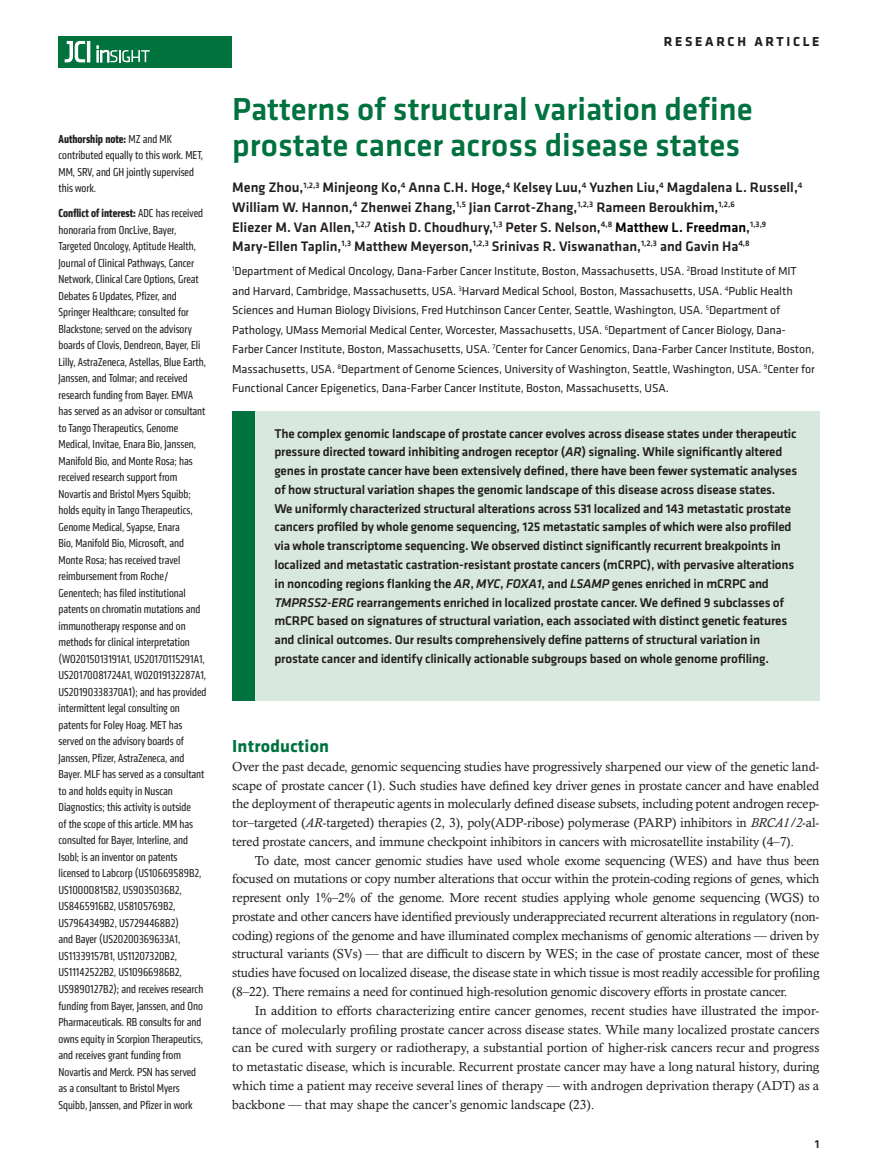
<style>
.page{position:relative;width:878px;height:1175px;background:#fff}
.page>*{position:absolute;margin:0;border:0;box-sizing:border-box;transform-origin:0 0}
.Head_level_1{font:500 33px/36px "Klavika Basic";color:#00723e}
.Head_level_2{font:700 18px "Klavika";letter-spacing:.01em;color:#00723e}
.Authors{font:500 14.25px/19.5px "Klavika Basic";color:#231f20}
.t1{font:700 13.5px "Klavika Basic";letter-spacing:.2em;color:#231f20}
.Normal_first{font:13.2px/18.8px "Calisto MT Std";letter-spacing:-.01em;color:#231f20;text-align:justify}
.Abstract_standfirst{font:500 13.2px/18.8px "Klavika Basic";letter-spacing:-.015em;color:#231f20}
.Info_box{font:condensed 12px/16.5px "Klavika";color:#231f20}
.Affiliations{font:12px/19.5px "Klavika";letter-spacing:-.01em;color:#231f20}
.t2{font:500 12px "Klavika Basic";color:#231f20}
.s1{font-weight:700}
.s2{color:#000}
.s3{font-style:italic}
</style>
<div class="page">
<div style="left:59px;top:36px;width:173px;height:31px;background:#00723e"></div>
<hr style="left:87px;top:41px;width:3px;height:21px;background:#fff">
<svg style="left:64px;top:41px;width:21px;height:22px"></svg>
<svg style="left:97px;top:46px;width:53px;height:16px"></svg>
<div style="left:232px;top:411px;width:587px;height:289px;background:#d8e8df"></div>
<div style="left:232px;top:411px;width:22px;height:289px;background:#00723e"></div>
<p class="Info_box" style="left:59px;top:130px;width:146px"><span class="s1">Authorship note:</span> MZ and MK contributed equally to this work. MET,<br>MM, SRV, and GH jointly supervised this work.</p>
<p class="Info_box" style="left:59px;top:205px;width:149px"><span class="s1">Conflict of interest:</span> ADC has received honoraria from OncLive, Bayer, Targeted Oncology, Aptitude Health, Journal of Clinical Pathways, Cancer Network, Clinical Care Options, Great Debates &amp; Updates, Pfizer, and Springer Healthcare; consulted for Blackstone; served on the advisory boards of Clovis, Dendreon, Bayer, Eli Lilly, AstraZeneca, Astellas, Blue Earth, Janssen, and Tolmar; and received research funding from Bayer. EMVA has served as an advisor or consultant to Tango Therapeutics, Genome Medical, Invitae, Enara Bio, Janssen, Manifold Bio, and Monte Rosa; has received research support from Novartis and Bristol Myers Squibb; holds equity in Tango Therapeutics, Genome Medical, Syapse, Enara<br>Bio, Manifold Bio, Microsoft, and Monte Rosa; has received travel reimbursement from Roche/ Genentech; has filed institutional patents on chromatin mutations and immunotherapy response and on methods for clinical interpretation (WO2015013191A1, US20170115291A1, US20170081724A1, WO2019132287A1, US20190338370A1); and has provided intermittent legal consulting on patents for Foley Hoag. MET has served on the advisory boards of Janssen, Pfizer, AstraZeneca, and Bayer. MLF has served as a consultant to and holds equity in Nuscan Diagnostics; this activity is outside<br>of the scope of this article. MM has consulted for Bayer, Interline, and Isobl; is an inventor on patents licensed to Labcorp (US10669589B2, US10000815B2, US9035036B2, US8465916B2, US8105769B2, US7964349B2, US7294468B2)<br>and Bayer (US20200369633A1, US11339157B1, US11207320B2, US11142522B2, US10966986B2, US9890127B2); and receives research funding from Bayer, Janssen, and Ono Pharmaceuticals. RB consults for and owns equity in Scorpion Therapeutics, and receives grant funding from Novartis and Merck. PSN has served as a consultant to Bristol Myers Squibb, Janssen, and Pfizer in work</p>
<p class="t1" style="left:663px;top:32px;width:157px">RESEARCH ARTICLE</p>
<p class="Head_level_1" style="left:232px;top:91px;width:522px">Patterns of structural variation define prostate cancer across disease states</p>
<p class="Authors" style="left:232px;top:178px;width:572px">Meng Zhou,<sup>1,2,3</sup> Minjeong Ko,<sup>4</sup> Anna C.H. Hoge,<sup>4</sup> Kelsey Luu,<sup>4</sup> Yuzhen Liu,<sup>4</sup> Magdalena L. Russell,<sup>4<br></sup>William W. Hannon,<sup>4</sup> Zhenwei Zhang,<sup>1,5</sup> Jian Carrot-Zhang,<sup>1,2,3</sup> Rameen Beroukhim,<sup>1,2,6<br></sup>Eliezer M. Van Allen,<sup>1,2,7</sup> Atish D. Choudhury,<sup>1,3</sup> Peter S. Nelson,<sup>4,8</sup> <span class="s2">Matthew L. Freedman</span>,<sup>1,3,9<br></sup>Mary-Ellen Taplin,<sup>1,3</sup> Matthew Meyerson,<sup>1,2,3</sup> Srinivas R. Viswanathan,<sup>1,2,3</sup> and Gavin Ha<sup>4,8</sup></p>
<p class="Affiliations" style="left:232px;top:261px;width:584px"><sup>1</sup>Department of Medical Oncology, Dana-Farber Cancer Institute, Boston, Massachusetts, USA. <sup>2</sup>Broad Institute of MIT and Harvard, Cambridge, Massachusetts, USA. <sup>3</sup>Harvard Medical School, Boston, Massachusetts, USA. <sup>4</sup>Public Health Sciences and Human Biology Divisions, Fred Hutchinson Cancer Center, Seattle, Washington, USA. <sup>5</sup>Department of Pathology, UMass Memorial Medical Center, Worcester, Massachusetts, USA. <sup>6</sup>Department of Cancer Biology, Dana-Farber Cancer Institute, Boston, Massachusetts, USA. <sup>7</sup>Center for Cancer Genomics, Dana-Farber Cancer Institute, Boston, Massachusetts, USA. <sup>8</sup>Department of Genome Sciences, University of Washington, Seattle, Washington, USA. <sup>9</sup>Center for Functional Cancer Epigenetics, Dana-Farber Cancer Institute, Boston, Massachusetts, USA.</p>
<p class="Abstract_standfirst" style="left:274px;top:423px;width:524px">The complex genomic landscape of prostate cancer evolves across disease states under therapeutic pressure directed toward inhibiting androgen receptor (<span class="s3">AR</span>) signaling. While significantly altered genes in prostate cancer have been extensively defined, there have been fewer systematic analyses of how structural variation shapes the genomic landscape of this disease across disease states.<br>We uniformly characterized structural alterations across 531 localized and 143 metastatic prostate cancers profiled by whole genome sequencing, 125 metastatic samples of which were also profiled via whole transcriptome sequencing. We observed distinct significantly recurrent breakpoints in localized and metastatic castration-resistant prostate cancers (mCRPC), with pervasive alterations in noncoding regions flanking the <span class="s3">AR</span>, <span class="s3">MYC</span>, <span class="s3">FOXA1</span>, and <span class="s3">LSAMP</span> genes enriched in mCRPC and <span class="s3">TMPRSS2-ERG</span> rearrangements enriched in localized prostate cancer. We defined 9 subclasses of mCRPC based on signatures of structural variation, each associated with distinct genetic features and clinical outcomes. Our results comprehensively define patterns of structural variation in prostate cancer and identify clinically actionable subgroups based on whole genome profiling.</p>
<p class="Head_level_2" style="left:232px;top:733px;width:98px">Introduction</p>
<p class="Normal_first" style="left:232px;top:757px;width:588px">Over the past decade, genomic sequencing studies have progressively sharpened our view of the genetic land&shy;scape of prostate cancer (1). Such studies have defined key driver genes in prostate cancer and have enabled the deployment of therapeutic agents in molecularly defined disease subsets, including potent androgen recep&shy;tor–targeted (<span class="s3">AR</span>-targeted) therapies (2, 3), poly(ADP-ribose) polymerase (PARP) inhibitors in <span class="s3">BRCA1/2</span>-al&shy;tered prostate cancers, and immune checkpoint inhibitors in cancers with microsatellite instability (4–7).</p>
<p class="Normal_first" style="left:232px;top:850px;width:588px;text-indent:22px">To date, most cancer genomic studies have used whole exome sequencing (WES) and have thus been focused on mutations or copy number alterations that occur within the protein-coding regions of genes, which represent only 1%–2% of the genome. More recent studies applying whole genome sequencing (WGS) to prostate and other cancers have identified previously underappreciated recurrent alterations in regulatory (non&shy;coding) regions of the genome and have illuminated complex mechanisms of genomic alterations — driven by structural variants (SVs) — that are difficult to discern by WES; in the case of prostate cancer, most of these studies have focused on localized disease, the disease state in which tissue is most readily accessible for profiling (8–22). There remains a need for continued high-resolution genomic discovery efforts in prostate cancer.</p>
<p class="Normal_first" style="left:232px;top:1000px;width:588px;text-indent:22px">In addition to efforts characterizing entire cancer genomes, recent studies have illustrated the impor&shy;tance of molecularly profiling prostate cancer across disease states. While many localized prostate cancers can be cured with surgery or radiotherapy, a substantial portion of higher-risk cancers recur and progress to metastatic disease, which is incurable. Recurrent prostate cancer may have a long natural history, during which time a patient may receive several lines of therapy — with androgen deprivation therapy (ADT) as a backbone — that may shape the cancer’s genomic landscape (23).</p>
<p class="t2" style="left:814px;top:1135px;width:6px">1</p>
</div>
